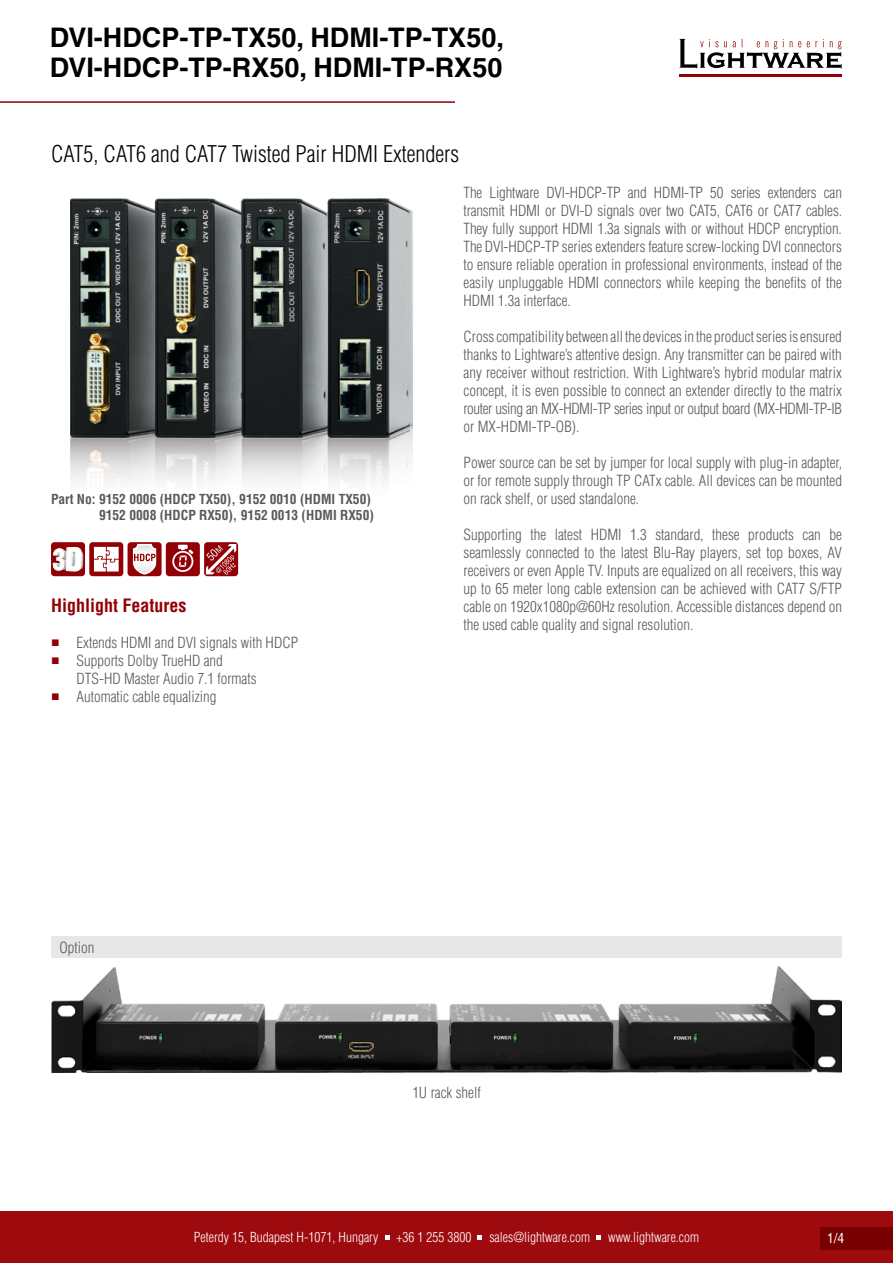
<style>
.page{position:relative;width:893px;height:1263px;background:#fff}
.page>*{position:absolute;margin:0;border:0;box-sizing:border-box;transform-origin:0 0}
.t1{font:700 27px/30px "Helvetica LT Std";color:#000}
.t2{font:300 condensed 22.5px "Helvetica LT Std";color:#000}
.t3{font:700 condensed 18px "Helvetica LT Std";color:#910005}
.t4{font:300 condensed 15px/18px "Helvetica LT Std";color:#58595b;text-align:justify}
.t5{font:700 condensed 13.5px/16.2px "Helvetica LT Std";color:#58595b;text-align:right}
.t6{font:300 condensed 13.5px "Helvetica LT Std";color:#fff}
.t7{font:condensed 13.5px "Helvetica LT Std";color:#fff}
.s1{font-family:"Arial Narrow";font-weight:400;font-stretch:normal;font-size:14.25px;color:#910005}
</style>
<div class="page">
<img style="left:71px;top:199px;width:342px;height:284px">
<div style="left:0;top:1212px;width:893px;height:51px;background:#9e0b0f"></div>
<svg style="left:385px;top:1235px;width:4px;height:4px"></svg>
<svg style="left:477px;top:1235px;width:5px;height:4px"></svg>
<hr style="left:0;top:101px;width:455px;height:2px;background:#910005">
<svg style="left:679px;top:39px;width:163px;height:30px"></svg>
<hr style="left:679px;top:74px;width:163px;height:3px;background:#910005">
<svg style="left:596px;top:1235px;width:5px;height:4px"></svg>
<div style="left:821px;top:1227px;width:72px;height:23px;background:#790000"></div>
<img style="left:51px;top:966px;width:791px;height:106px">
<div style="left:51px;top:936px;width:791px;height:22px;background:#e6e7e8"></div>
<div style="left:51px;top:542px;width:34px;height:34px;background:#910005;border-radius:3px"></div>
<svg style="left:53px;top:546px;width:30px;height:26px"></svg>
<div style="left:89px;top:542px;width:34px;height:34px;background:#910005;border-radius:3px"></div>
<svg style="left:94px;top:547px;width:25px;height:24px"></svg>
<svg style="left:204px;top:542px;width:34px;height:34px"></svg>
<svg style="left:206px;top:544px;width:30px;height:31px"></svg>
<svg style="left:128px;top:542px;width:34px;height:34px"></svg>
<svg style="left:133px;top:544px;width:23px;height:30px"></svg>
<div style="left:166px;top:542px;width:34px;height:34px;background:#910005;border-radius:3px"></div>
<svg style="left:172px;top:545px;width:21px;height:27px"></svg>
<h1 class="t1" style="left:50px;top:22px;width:455px">DVI-HDCP-TP-TX50, HDMI-TP-TX50,<br>DVI-HDCP-TP-RX50, HDMI-TP-RX50</h1>
<h2 class="t2" style="left:51px;top:140px;width:410px">CAT5, CAT6 and CAT7 Twisted Pair HDMI Extenders</h2>
<p class="t5" style="left:51px;top:491px;width:324px">Part No: 9152 0006 (HDCP TX50), 9152 0010 (HDMI TX50)<br>9152 0008 (HDCP RX50), 9152 0013 (HDMI RX50)</p>
<p class="t3" style="left:51px;top:594px;width:137px">Highlight Features</p>
<p class="t4" style="left:52px;top:633px;width:247px"><span class="s1">■</span> Extends HDMI and DVI signals with HDCP</p>
<p class="t4" style="left:77px;top:651px;width:181px;text-indent:-24px"><span class="s1">■</span> Supports Dolby TrueHD and<br>DTS-HD Master Audio 7.1 formats</p>
<p class="t4" style="left:52px;top:687px;width:166px"><span class="s1">■</span> Automatic cable equalizing</p>
<p class="t4" style="left:463px;top:183px;width:380px">The Lightware DVI-HDCP-TP and HDMI-TP 50 series extenders can transmit HDMI or DVI-D signals over two CAT5, CAT6 or CAT7 cables.<br>They fully support HDMI 1.3a signals with or without HDCP encryption.<br>The DVI-HDCP-TP series extenders feature screw-locking DVI connectors to ensure reliable operation in professional environments, instead of the easily unpluggable HDMI connectors while keeping the benefits of the HDMI 1.3a interface.</p>
<p class="t4" style="left:463px;top:327px;width:380px">Cross compatibility between all the devices in the product series is ensured thanks to Lightware’s attentive design. Any transmitter can be paired with any receiver without restriction. With Lightware’s hybrid modular matrix concept, it is even possible to connect an extender directly to the matrix router using an MX-HDMI-TP series input or output board (MX-HDMI-TP-IB or MX-HDMI-TP-OB).</p>
<p class="t4" style="left:463px;top:453px;width:380px">Power source can be set by jumper for local supply with plug-in adapter, or for remote supply through TP CATx cable. All devices can be mounted on rack shelf, or used standalone.</p>
<p class="t4" style="left:463px;top:525px;width:380px">Supporting the latest HDMI 1.3 standard, these products can be seamlessly connected to the latest Blu-Ray players, set top boxes, AV receivers or even Apple TV. Inputs are equalized on all receivers, this way up to 65 meter long cable extension can be achieved with CAT7 S/FTP cable on 1920x1080p@60Hz resolution. Accessible distances depend on the used cable quality and signal resolution.</p>
<p class="t4" style="left:60px;top:938px;width:36px">Option</p>
<p class="t4" style="left:412px;top:1083px;width:70px">1U rack shelf</p>
<p class="t6" style="left:194px;top:1229px;width:186px">Peterdy 15, Budapest H-1071, Hungary</p>
<p class="t6" style="left:396px;top:1229px;width:76px">+36 1 255 3800</p>
<p class="t6" style="left:489px;top:1229px;width:102px">sales@lightware.com</p>
<p class="t6" style="left:608px;top:1229px;width:93px">www.lightware.com</p>
<p class="t7" style="left:827px;top:1230px;width:19px">1/4</p>
</div>
